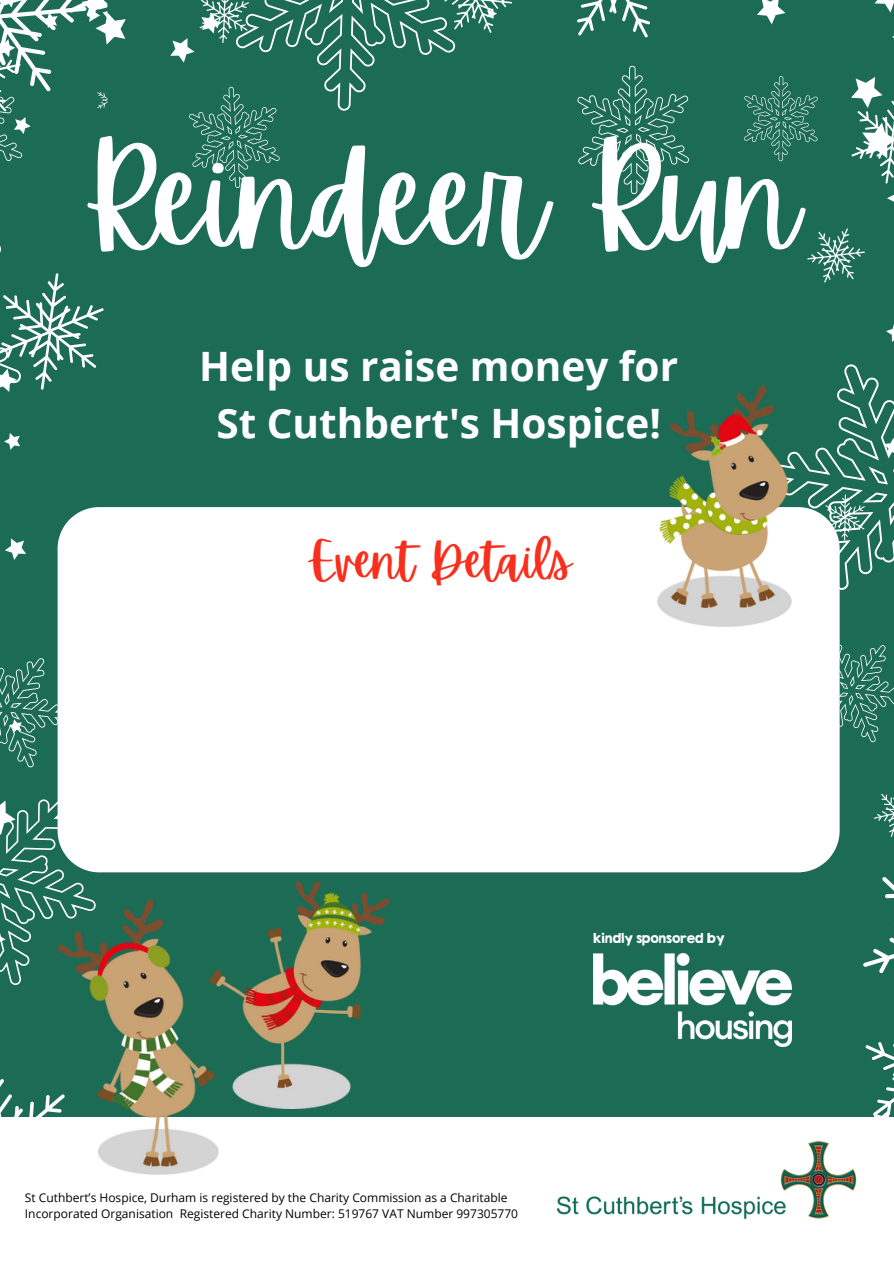
<style>
.page{position:relative;width:894px;height:1264px;background:#fff}
.page>*{position:absolute;margin:0;border:0;box-sizing:border-box;transform-origin:0 0}
.t1{font:132px "Apricots";color:#fff}
.t2{font:48px "Apricots";color:#f92f1d}
.t3{font:700 40.5px/56.2px "Open Sans";color:#fff;text-align:center}
.t4{font:12px/16px "Open Sans";color:#000}
.t5{font:12px "KG Second Chances Solid";color:#fff}
</style>
<div class="page">
<div style="left:107px;top:0;width:786px;height:1117px;background:#1c6b54"></div>
<svg style="left:107px;top:11px;width:19px;height:34px"></svg>
<svg style="left:0;top:0;width:107px;height:1117px;background:#317864"></svg>
<svg style="left:58px;top:507px;width:781px;height:365px"></svg>
<img style="left:558px;top:1140px;width:299px;height:79px">
<img style="left:210px;top:882px;width:178px;height:226px">
<img style="left:657px;top:385px;width:133px;height:241px">
<img style="left:58px;top:899px;width:160px;height:275px">
<img style="left:593px;top:953px;width:198px;height:93px">
<p class="t1" style="left:81px;top:124px;width:719px">Reindeer Run</p>
<p class="t3" style="left:199px;top:337px;width:480px">Help us raise money for<br>St Cuthbert's Hospice!</p>
<h3 class="t2" style="left:310px;top:533px;width:262px">Event Details</h3>
<p class="t5" style="left:593px;top:930px;width:133px">kindly sponsored by</p>
<h2 class="t4" style="left:25px;top:1188px;width:494px">St Cuthbert’s Hospice, Durham is registered by the Charity Commission as a Charitable<br>Incorporated Organisation Registered Charity Number: 519767 VAT Number 997305770</h2>
</div>
